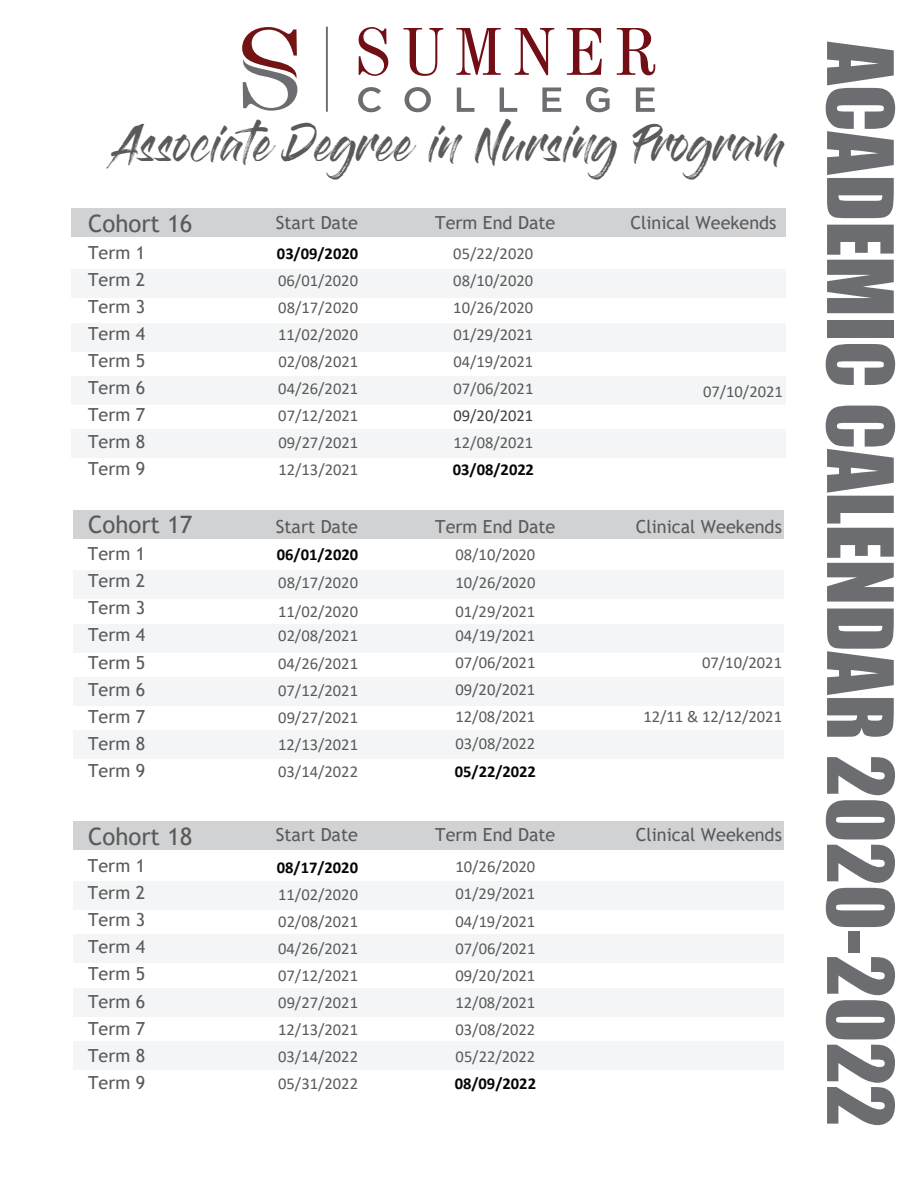
<style>
.page{position:relative;width:918px;height:1188px;background:#fff}
.page>*{position:absolute;margin:0;border:0;box-sizing:border-box;transform-origin:0 0}
.t1{font:84.3px "Impact";color:#6c6d70}
.t2{font:36px "Gloss And Bloom";color:#5a5a5a}
.t3{font:24px "Trebuchet MS";color:#5a5a5a}
.t4{font:18px/27px "Trebuchet MS";color:#5a5a5a;text-align:justify}
.t5{font:16.5px "Calibri";letter-spacing:.005em;color:#5a5a5a}
.t6{font:700 16.5px "Calibri";letter-spacing:-.005em;color:#050504}
.t7{font:16.5px "Calibri";letter-spacing:.005em;color:#57585a}
.t8{font:16.5px "Calibri";letter-spacing:.005em;color:#3f3f3f}
.t9{font:16.5px "Calibri";letter-spacing:.005em;color:#5b5b5b}
.t10{font:16.5px "Calibri";letter-spacing:.005em;color:#595959}
</style>
<div class="page">
<div style="left:72px;top:208px;width:714px;height:28px;background:#d1d2d4"></div>
<div style="left:72px;top:270px;width:714px;height:28px;background:#f4f5f6"></div>
<div style="left:72px;top:323px;width:714px;height:28px;background:#f4f5f6"></div>
<div style="left:72px;top:377px;width:714px;height:28px;background:#f4f5f6"></div>
<div style="left:72px;top:430px;width:714px;height:28px;background:#f4f5f6"></div>
<div style="left:73px;top:822px;width:711px;height:28px;background:#d1d2d4"></div>
<div style="left:73px;top:881px;width:711px;height:29px;background:#f4f5f6"></div>
<div style="left:73px;top:935px;width:711px;height:28px;background:#f4f5f6"></div>
<div style="left:73px;top:988px;width:711px;height:29px;background:#f4f5f6"></div>
<div style="left:73px;top:1041px;width:711px;height:29px;background:#f4f5f6"></div>
<div style="left:73px;top:511px;width:711px;height:28px;background:#d1d2d4"></div>
<div style="left:73px;top:571px;width:711px;height:28px;background:#f4f5f6"></div>
<div style="left:73px;top:624px;width:711px;height:28px;background:#f4f5f6"></div>
<div style="left:73px;top:678px;width:711px;height:28px;background:#f4f5f6"></div>
<div style="left:73px;top:731px;width:711px;height:28px;background:#f4f5f6"></div>
<svg style="left:242px;top:27px;width:56px;height:84px"></svg>
<svg style="left:358px;top:87px;width:23px;height:25px"></svg>
<svg style="left:405px;top:87px;width:26px;height:25px"></svg>
<svg style="left:457px;top:88px;width:17px;height:24px"></svg>
<svg style="left:500px;top:88px;width:17px;height:24px"></svg>
<svg style="left:542px;top:88px;width:19px;height:24px"></svg>
<svg style="left:586px;top:87px;width:24px;height:25px"></svg>
<svg style="left:636px;top:88px;width:19px;height:24px"></svg>
<svg style="left:359px;top:27px;width:29px;height:49px"></svg>
<svg style="left:404px;top:28px;width:39px;height:48px"></svg>
<svg style="left:456px;top:28px;width:45px;height:47px"></svg>
<svg style="left:515px;top:28px;width:39px;height:47px"></svg>
<svg style="left:567px;top:28px;width:35px;height:47px"></svg>
<svg style="left:617px;top:28px;width:38px;height:47px"></svg>
<hr style="left:326px;top:27px;width:2px;height:85px;background:#6c6d70">
<h2 class="t2" style="left:113px;top:127px;width:673px">Associate Degree in Nursing Program</h2>
<h3 class="t3" style="left:88px;top:209px;width:106px">Cohort 16</h3>
<p class="t4" style="left:630px;top:209px;width:148px">Clinical Weekends</p>
<p class="t4" style="left:88px;top:239px;width:59px">Term 1<br>Term 2<br>Term 3<br>Term 4<br>Term 5<br>Term 6<br>Term 7<br>Term 8<br>Term 9</p>
<p class="t4" style="left:276px;top:209px;width:84px">Start Date</p>
<p class="t4" style="left:435px;top:209px;width:122px">Term End Date</p>
<p class="t6" style="left:277px;top:242px;width:83px">03/09/2020</p>
<p class="t5" style="left:453px;top:242px;width:81px">05/22/2020</p>
<p class="t5" style="left:278px;top:269px;width:82px">06/01/2020</p>
<p class="t5" style="left:453px;top:269px;width:81px">08/10/2020</p>
<p class="t5" style="left:278px;top:296px;width:81px">08/17/2020</p>
<p class="t5" style="left:453px;top:296px;width:81px">10/26/2020</p>
<p class="t5" style="left:278px;top:323px;width:82px">11/02/2020</p>
<p class="t5" style="left:453px;top:323px;width:81px">01/29/2021</p>
<p class="t5" style="left:278px;top:350px;width:81px">02/08/2021</p>
<p class="t5" style="left:453px;top:350px;width:81px">04/19/2021</p>
<p class="t5" style="left:278px;top:377px;width:81px">04/26/2021</p>
<p class="t5" style="left:453px;top:377px;width:82px">07/06/2021</p>
<p class="t5" style="left:278px;top:404px;width:82px">07/12/2021</p>
<p class="t8" style="left:453px;top:404px;width:81px">09/20/2021</p>
<p class="t5" style="left:278px;top:431px;width:81px">09/27/2021</p>
<p class="t5" style="left:453px;top:431px;width:81px">12/08/2021</p>
<p class="t5" style="left:278px;top:458px;width:81px">12/13/2021</p>
<p class="t6" style="left:453px;top:458px;width:83px">03/08/2022</p>
<p class="t5" style="left:703px;top:380px;width:81px">07/10/2021</p>
<h3 class="t3" style="left:88px;top:509px;width:106px">Cohort 17</h3>
<p class="t4" style="left:276px;top:513px;width:84px">Start Date</p>
<p class="t4" style="left:435px;top:513px;width:122px">Term End Date</p>
<p class="t4" style="left:88px;top:540px;width:59px">Term 1</p>
<p class="t6" style="left:277px;top:542px;width:83px">06/01/2020</p>
<p class="t5" style="left:455px;top:543px;width:81px">08/10/2020</p>
<p class="t4" style="left:88px;top:567px;width:59px">Term 2</p>
<p class="t5" style="left:278px;top:571px;width:81px">08/17/2020</p>
<p class="t5" style="left:455px;top:571px;width:81px">10/26/2020</p>
<p class="t4" style="left:88px;top:594px;width:59px">Term 3</p>
<p class="t5" style="left:278px;top:600px;width:81px">11/02/2020</p>
<p class="t5" style="left:455px;top:600px;width:81px">01/29/2021</p>
<p class="t4" style="left:88px;top:621px;width:59px">Term 4</p>
<p class="t5" style="left:278px;top:624px;width:81px">02/08/2021</p>
<p class="t5" style="left:455px;top:624px;width:81px">04/19/2021</p>
<p class="t4" style="left:88px;top:649px;width:59px">Term 5</p>
<p class="t5" style="left:278px;top:652px;width:81px">04/26/2021</p>
<p class="t7" style="left:455px;top:651px;width:82px">07/06/2021</p>
<p class="t4" style="left:88px;top:676px;width:59px">Term 6</p>
<p class="t5" style="left:278px;top:679px;width:81px">07/12/2021</p>
<p class="t7" style="left:455px;top:678px;width:81px">09/20/2021</p>
<p class="t4" style="left:88px;top:703px;width:59px">Term 7</p>
<p class="t5" style="left:278px;top:706px;width:81px">09/27/2021</p>
<p class="t5" style="left:455px;top:705px;width:81px">12/08/2021</p>
<p class="t4" style="left:88px;top:730px;width:59px">Term 8</p>
<p class="t5" style="left:278px;top:733px;width:81px">12/13/2021</p>
<p class="t5" style="left:456px;top:732px;width:81px">03/08/2022</p>
<p class="t4" style="left:88px;top:757px;width:59px">Term 9</p>
<p class="t5" style="left:278px;top:760px;width:81px">03/14/2022</p>
<p class="t6" style="left:455px;top:760px;width:83px">05/22/2022</p>
<h3 class="t3" style="left:88px;top:821px;width:106px">Cohort 18</h3>
<p class="t4" style="left:276px;top:821px;width:84px">Start Date</p>
<p class="t4" style="left:435px;top:821px;width:122px">Term End Date</p>
<p class="t4" style="left:88px;top:852px;width:59px">Term 1<br>Term 2<br>Term 3</p>
<p class="t6" style="left:277px;top:856px;width:83px">08/17/2020</p>
<p class="t5" style="left:455px;top:855px;width:81px">10/26/2020</p>
<p class="t5" style="left:278px;top:883px;width:81px">11/02/2020</p>
<p class="t5" style="left:455px;top:883px;width:81px">01/29/2021</p>
<p class="t5" style="left:278px;top:910px;width:81px">02/08/2021</p>
<p class="t5" style="left:455px;top:910px;width:81px">04/19/2021</p>
<p class="t4" style="left:88px;top:933px;width:59px">Term 4</p>
<p class="t5" style="left:278px;top:937px;width:81px">04/26/2021</p>
<p class="t5" style="left:455px;top:937px;width:82px">07/06/2021</p>
<p class="t4" style="left:88px;top:960px;width:59px">Term 5</p>
<p class="t9" style="left:278px;top:964px;width:81px">07/12/2021</p>
<p class="t10" style="left:455px;top:964px;width:81px">09/20/2021</p>
<p class="t4" style="left:88px;top:988px;width:59px">Term 6</p>
<p class="t5" style="left:278px;top:991px;width:81px">09/27/2021</p>
<p class="t5" style="left:455px;top:991px;width:81px">12/08/2021</p>
<p class="t4" style="left:88px;top:1015px;width:59px">Term 7</p>
<p class="t5" style="left:278px;top:1018px;width:81px">12/13/2021</p>
<p class="t5" style="left:456px;top:1018px;width:81px">03/08/2022</p>
<p class="t4" style="left:88px;top:1042px;width:59px">Term 8</p>
<p class="t5" style="left:278px;top:1045px;width:81px">03/14/2022</p>
<p class="t5" style="left:456px;top:1045px;width:81px">05/22/2022</p>
<p class="t4" style="left:88px;top:1069px;width:59px">Term 9</p>
<p class="t5" style="left:278px;top:1073px;width:81px">05/31/2022</p>
<p class="t6" style="left:455px;top:1072px;width:83px">08/09/2022</p>
<p class="t4" style="left:636px;top:513px;width:148px">Clinical Weekends</p>
<p class="t5" style="left:702px;top:651px;width:81px">07/10/2021</p>
<p class="t5" style="left:643px;top:705px;width:140px">12/11 &amp; 12/12/2021</p>
<p class="t4" style="left:636px;top:821px;width:148px">Clinical Weekends</p>
<h1 class="t1" style="left:926px;top:42px;width:1087px;rotate:90deg">ACADEMIC CALENDAR 2020-2022</h1>
</div>
